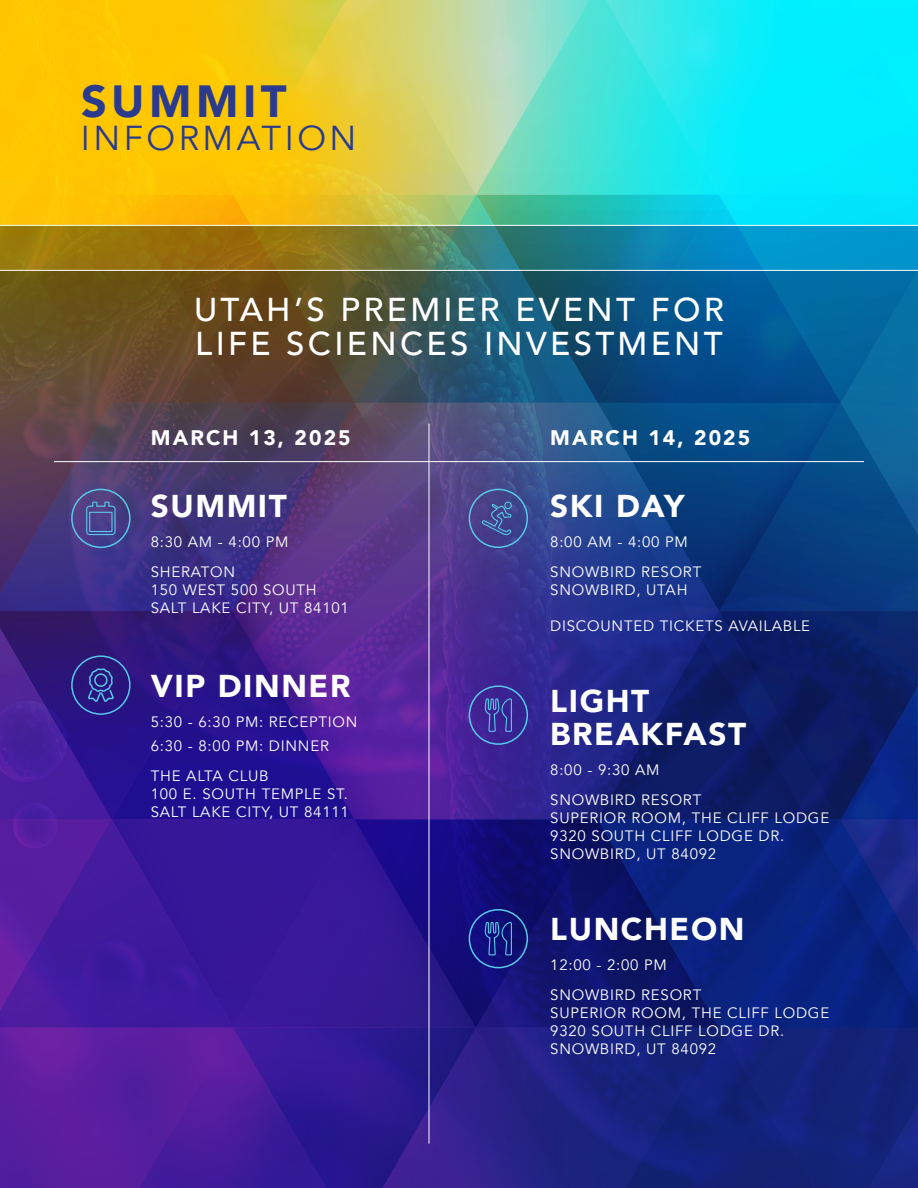
<style>
.page{position:relative;width:918px;height:1188px;background:#fff}
.page>*{position:absolute;margin:0;border:0;box-sizing:border-box;transform-origin:0 0}
.t1{font:900 45px "Avenir";letter-spacing:.1em;color:#2a3b8f}
.t2{font:34.5px "Avenir";letter-spacing:.1em;color:#2a3b8f}
.t3{font:500 33px/34.5px "Avenir";letter-spacing:.1em;color:#fff}
.t4{font:900 31.5px/33px "Avenir";letter-spacing:.05em;color:#fff}
.t5{font:900 21px "Avenir";letter-spacing:.1em;color:#fff}
.t6{font:15px/18px "Avenir";letter-spacing:.05em;color:#fff}
</style>
<div class="page">
<div style="left:0;top:0;width:139px;height:270px;background:#ffc600"></div>
<svg style="left:0;top:271px;width:139px;height:917px;background:#4d238d"></svg>
<hr style="left:0;top:225px;width:918px;height:1px;background:#fff">
<img style="left:139px;top:0;width:779px;height:1188px">
<svg style="left:0;top:212px;width:116px;height:382px;background:#685146"></svg>
<svg style="left:0;top:628px;width:114px;height:382px;background:#441d97"></svg>
<hr style="left:54px;top:461px;width:375px;height:1px;background:#fff">
<hr style="left:429px;top:461px;width:435px;height:1px;background:#fff">
<h1 class="t1" style="left:81px;top:63px;width:207px">SUMMIT</h1>
<h2 class="t2" style="left:81px;top:118px;width:277px">INFORMATION</h2>
<h3 class="t3" style="left:194px;top:290px;width:531px">UTAH’S PREMIER EVENT FOR<br>LIFE SCIENCES INVESTMENT</h3>
<h3 class="t5" style="left:151px;top:419px;width:201px">MARCH 13, 2025</h3>
<h3 class="t4" style="left:151px;top:488px;width:138px">SUMMIT</h3>
<p class="t6" style="left:151px;top:527px;width:139px;line-height:30px">8:30 AM - 4:00 PM<br>SHERATON</p>
<p class="t6" style="left:151px;top:581px;width:200px">150 WEST 500 SOUTH<br>SALT LAKE CITY, UT 84101</p>
<h3 class="t4" style="left:151px;top:668px;width:201px">VIP DINNER</h3>
<p class="t6" style="left:151px;top:710px;width:208px;line-height:24px">5:30 - 6:30 PM: RECEPTION<br>6:30 - 8:00 PM: DINNER</p>
<p class="t6" style="left:151px;top:767px;width:200px">THE ALTA CLUB<br>100 E. SOUTH TEMPLE ST.<br>SALT LAKE CITY, UT 84111</p>
<h3 class="t5" style="left:550px;top:419px;width:201px">MARCH 14, 2025</h3>
<h3 class="t4" style="left:550px;top:488px;width:136px">SKI DAY</h3>
<p class="t6" style="left:550px;top:527px;width:153px;line-height:30px">8:00 AM - 4:00 PM<br>SNOWBIRD RESORT</p>
<p class="t6" style="left:550px;top:581px;width:139px">SNOWBIRD, UTAH</p>
<p class="t6" style="left:550px;top:617px;width:261px">DISCOUNTED TICKETS AVAILABLE</p>
<h3 class="t4" style="left:550px;top:683px;width:197px">LIGHT<br>BREAKFAST</h3>
<p class="t6" style="left:550px;top:755px;width:153px;line-height:30px">8:00 - 9:30 AM<br>SNOWBIRD RESORT</p>
<p class="t6" style="left:550px;top:809px;width:280px">SUPERIOR ROOM, THE CLIFF LODGE<br>9320 SOUTH CLIFF LODGE DR.<br>SNOWBIRD, UT 84092</p>
<h3 class="t4" style="left:550px;top:911px;width:196px">LUNCHEON</h3>
<p class="t6" style="left:550px;top:950px;width:153px;line-height:30px">12:00 - 2:00 PM<br>SNOWBIRD RESORT</p>
<p class="t6" style="left:550px;top:1004px;width:280px">SUPERIOR ROOM, THE CLIFF LODGE<br>9320 SOUTH CLIFF LODGE DR.<br>SNOWBIRD, UT 84092</p>
</div>
